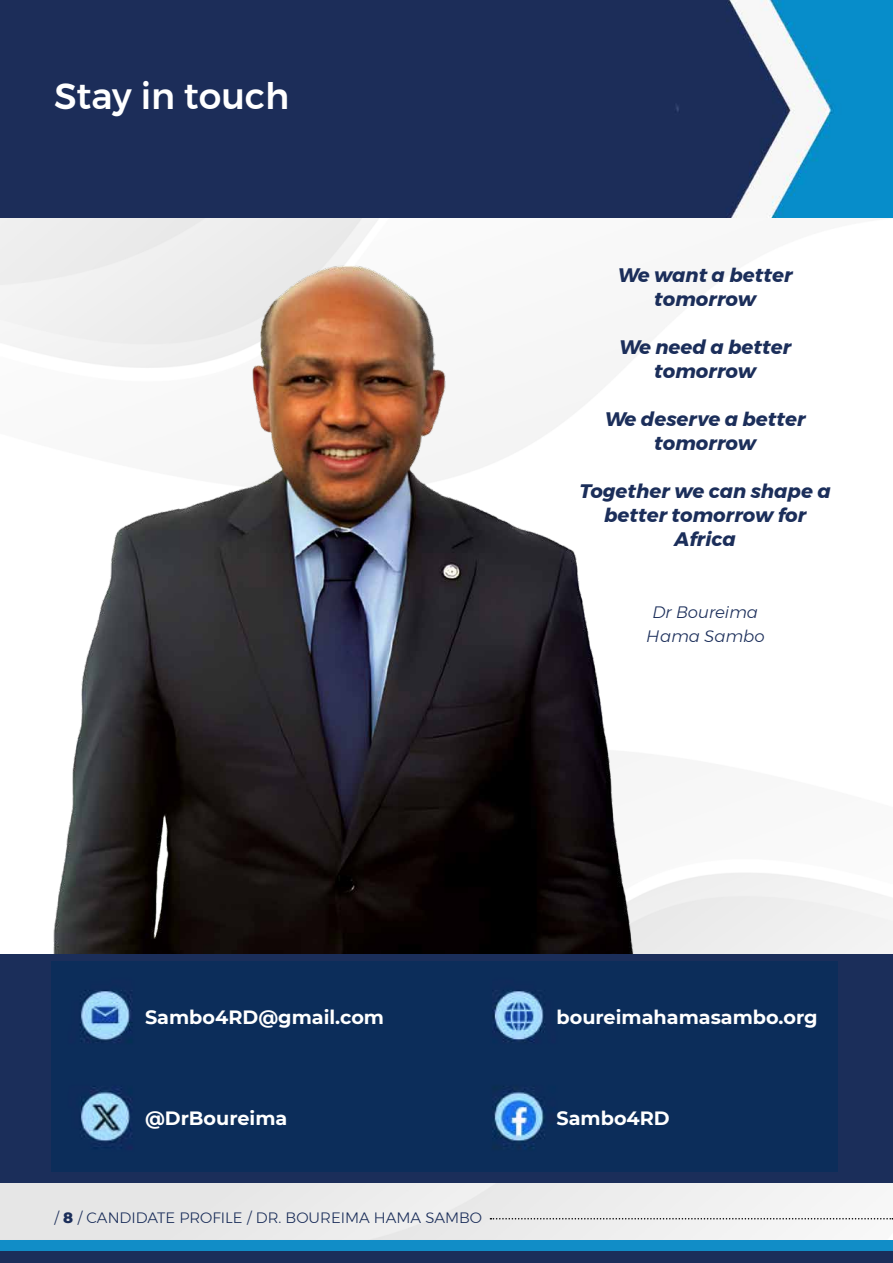
<style>
.page{position:relative;width:893px;height:1263px;background:#fff}
.page>*{position:absolute;margin:0;border:0;box-sizing:border-box;transform-origin:0 0}
.t1{font:500 36px "Montserrat";color:#fff}
.t2{font:italic 700 19.5px/24px "Montserrat";color:#1b2e5a;text-align:center}
.t3{font:700 19.2px "Montserrat";color:#fff}
.t4{font:italic 300 16.5px/24px "Montserrat";color:#1b2e5a;text-align:center}
.t5{font:300 15px "Montserrat";color:#1b2e5a}
.s1{font-weight:800}
</style>
<div class="page">
<img style="left:0;top:218px;width:893px;height:1022px">
<div style="left:0;top:1240px;width:893px;height:12px;background:#118dc7"></div>
<div style="left:0;top:1252px;width:893px;height:11px;background:#1b2e5a"></div>
<svg style="left:490px;top:1218px;width:403px;height:1px"></svg>
<img style="left:53px;top:265px;width:583px;height:689px">
<div style="left:1px;top:954px;width:892px;height:229px;background:#1b2e5a"></div>
<img style="left:0;top:0;width:893px;height:218px">
<div style="left:51px;top:962px;width:786px;height:209px;background:#0c2d5a"></div>
<h1 class="t1" style="left:54px;top:68px;width:237px">Stay in touch</h1>
<p class="t2" style="left:618px;top:263px;width:176px">We want a better tomorrow</p>
<p class="t2" style="left:619px;top:335px;width:174px">We need a better tomorrow</p>
<p class="t2" style="left:605px;top:407px;width:202px">We deserve a better tomorrow</p>
<p class="t2" style="left:580px;top:479px;width:253px">Together we can shape a better tomorrow for<br>Africa</p>
<p class="t4" style="left:646px;top:600px;width:121px">Dr Boureima<br>Hama Sambo</p>
<p class="t3" style="left:145px;top:1003px;width:241px">Sambo4RD@gmail.com</p>
<p class="t3" style="left:556px;top:1003px;width:263px">boureimahamasambo.org</p>
<p class="t3" style="left:145px;top:1104px;width:144px">@DrBoureima</p>
<p class="t3" style="left:556px;top:1104px;width:115px">Sambo4RD</p>
<p class="t5" style="left:54px;top:1207px;width:430px">/ <span class="s1">8</span> / CANDIDATE PROFILE / DR. BOUREIMA HAMA SAMBO</p>
</div>
